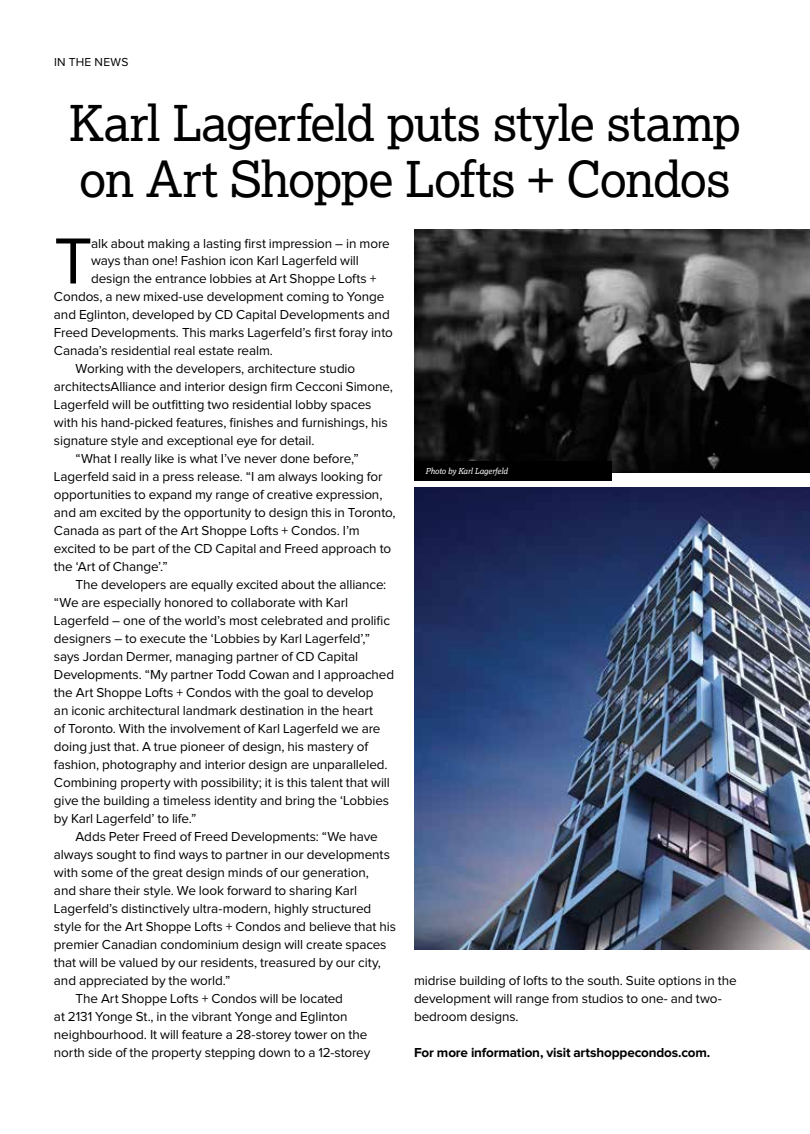
<style>
.page{position:relative;width:810px;height:1134px;background:#fff}
.page>*{position:absolute;margin:0;border:0;box-sizing:border-box;transform-origin:0 0}
.t1{font:67.5px "Proxima Nova";color:#000}
.t2{font:49.5px/55.5px "Lexia";letter-spacing:-.025em;color:#000}
.t3{font:13.5px/18px "Proxima Nova";letter-spacing:-.01em;color:#000}
.t4{font:700 13.5px "Proxima Nova";letter-spacing:-.01em;color:#000}
.t5{font:12px "Proxima Nova";letter-spacing:.025em;color:#000}
.t6{font:italic 8.25px "Lexia";letter-spacing:-.01em;color:#fff}
</style>
<div class="page">
<img style="left:414px;top:487px;width:396px;height:463px">
<img style="left:414px;top:230px;width:396px;height:242px">
<div style="left:414px;top:461px;width:198px;height:20px;background:#000"></div>
<p class="t5" style="left:54px;top:57px;width:76px">IN THE NEWS</p>
<h2 class="t2" style="left:69px;top:94px;width:673px">Karl Lagerfeld puts style stamp on Art Shoppe Lofts + Condos</h2>
<h1 class="t1" style="left:54px;top:230px;width:40px">T</h1>
<p class="t3" style="left:91px;top:235px;width:300px">alk about making a lasting first impression – in more</p>
<p class="t3" style="left:91px;top:253px;width:269px">ways than one! Fashion icon Karl Lagerfeld will</p>
<p class="t3" style="left:91px;top:271px;width:287px">design the entrance lobbies at Art Shoppe Lofts +</p>
<p class="t3" style="left:54px;top:289px;width:332px">Condos, a new mixed-use development coming to Yonge</p>
<p class="t3" style="left:54px;top:307px;width:337px">and Eglinton, developed by CD Capital Developments and</p>
<p class="t3" style="left:54px;top:325px;width:340px">Freed Developments. This marks Lagerfeld’s first foray into</p>
<p class="t3" style="left:54px;top:343px;width:220px">Canada’s residential real estate realm.</p>
<p class="t3" style="left:76px;top:361px;width:281px">Working with the developers, architecture studio</p>
<p class="t3" style="left:54px;top:379px;width:340px">architectsAlliance and interior design firm Cecconi Simone,</p>
<p class="t3" style="left:54px;top:397px;width:319px">Lagerfeld will be outfitting two residential lobby spaces</p>
<p class="t3" style="left:54px;top:415px;width:335px">with his hand-picked features, finishes and furnishings, his</p>
<p class="t3" style="left:54px;top:433px;width:262px">signature style and exceptional eye for detail.</p>
<p class="t3" style="left:76px;top:451px;width:285px">“What I really like is what I’ve never done before,”</p>
<p class="t3" style="left:54px;top:469px;width:330px">Lagerfeld said in a press release. “I am always looking for</p>
<p class="t3" style="left:54px;top:487px;width:330px">opportunities to expand my range of creative expression,</p>
<p class="t3" style="left:54px;top:505px;width:343px">and am excited by the opportunity to design this in Toronto,</p>
<p class="t3" style="left:54px;top:523px;width:307px">Canada as part of the Art Shoppe Lofts + Condos. I’m</p>
<p class="t3" style="left:54px;top:541px;width:339px">excited to be part of the CD Capital and Freed approach to</p>
<p class="t3" style="left:54px;top:559px;width:115px">the ‘Art of Change’.”</p>
<p class="t3" style="left:76px;top:576px;width:312px">The developers are equally excited about the alliance:</p>
<p class="t3" style="left:54px;top:594px;width:296px">“We are especially honored to collaborate with Karl</p>
<p class="t3" style="left:54px;top:612px;width:338px">Lagerfeld – one of the world’s most celebrated and prolific</p>
<p class="t3" style="left:54px;top:630px;width:318px">designers – to execute the ‘Lobbies by Karl Lagerfeld’,”</p>
<p class="t3" style="left:54px;top:648px;width:306px">says Jordan Dermer, managing partner of CD Capital</p>
<p class="t3" style="left:54px;top:666px;width:342px">Developments. “My partner Todd Cowan and I approached</p>
<p class="t3" style="left:54px;top:684px;width:321px">the Art Shoppe Lofts + Condos with the goal to develop</p>
<p class="t3" style="left:54px;top:702px;width:321px">an iconic architectural landmark destination in the heart</p>
<p class="t3" style="left:54px;top:720px;width:328px">of Toronto. With the involvement of Karl Lagerfeld we are</p>
<p class="t3" style="left:54px;top:738px;width:316px">doing just that. A true pioneer of design, his mastery of</p>
<p class="t3" style="left:54px;top:756px;width:335px">fashion, photography and interior design are unparalleled.</p>
<p class="t3" style="left:54px;top:774px;width:337px">Combining property with possibility; it is this talent that will</p>
<p class="t3" style="left:54px;top:792px;width:337px">give the building a timeless identity and bring the ‘Lobbies</p>
<p class="t3" style="left:54px;top:810px;width:144px">by Karl Lagerfeld’ to life.”</p>
<p class="t3" style="left:76px;top:828px;width:304px">Adds Peter Freed of Freed Developments: “We have</p>
<p class="t3" style="left:54px;top:846px;width:338px">always sought to find ways to partner in our developments</p>
<p class="t3" style="left:54px;top:864px;width:316px">with some of the great design minds of our generation,</p>
<p class="t3" style="left:54px;top:882px;width:305px">and share their style. We look forward to sharing Karl</p>
<p class="t3" style="left:54px;top:900px;width:319px">Lagerfeld’s distinctively ultra-modern, highly structured</p>
<p class="t3" style="left:54px;top:918px;width:344px">style for the Art Shoppe Lofts + Condos and believe that his</p>
<p class="t3" style="left:54px;top:936px;width:334px">premier Canadian condominium design will create spaces</p>
<p class="t3" style="left:54px;top:954px;width:329px">that will be valued by our residents, treasured by our city,</p>
<p class="t3" style="left:54px;top:972px;width:178px">and appreciated by the world.”</p>
<p class="t3" style="left:76px;top:990px;width:269px">The Art Shoppe Lofts + Condos will be located</p>
<p class="t3" style="left:54px;top:1008px;width:295px">at 2131 Yonge St., in the vibrant Yonge and Eglinton</p>
<p class="t3" style="left:54px;top:1026px;width:315px">neighbourhood. It will feature a 28-storey tower on the</p>
<p class="t3" style="left:54px;top:1044px;width:318px">north side of the property stepping down to a 12-storey</p>
<p class="t6" style="left:426px;top:466px;width:84px">Photo by Karl Lagerfeld</p>
<p class="t3" style="left:414px;top:972px;width:324px">midrise building of lofts to the south. Suite options in the development will range from studios to one- and two&shy;bedroom designs.</p>
<p class="t4" style="left:414px;top:1045px;width:298px">For more information, visit artshoppecondos.com.</p>
</div>
